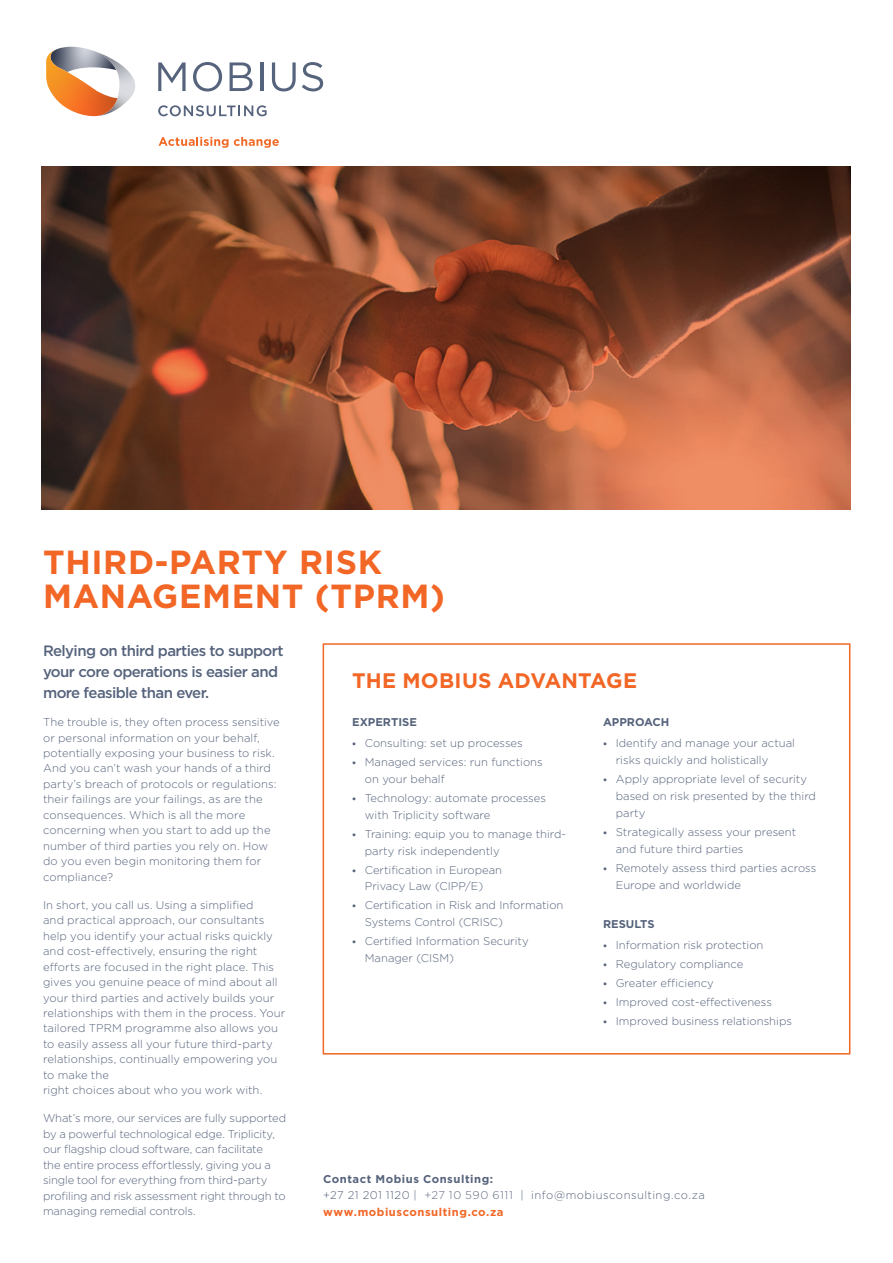
<style>
.page{position:relative;width:893px;height:1263px;background:#fff}
.page>*{position:absolute;margin:0;border:0;box-sizing:border-box;transform-origin:0 0}
.Heading{font:700 33.45px/33.5px "Gotham";letter-spacing:.02em;color:#f26626}
.Body{font:700 21px "Gotham";letter-spacing:.01em;color:#f26626}
.Body-2{font:500 15px/21px "Gotham";letter-spacing:-.04em;color:#56637c}
.Body-3{font:300 11.25px/15.5px "Gotham";color:#56637c}
.Body-4{font:300 11.25px/16.5px "Gotham";letter-spacing:.04em;color:#56637c}
.Body-5{font:700 11.25px "Gotham";color:#56637c}
.Body-6{font:700 11.25px "Gotham";letter-spacing:.05em;color:#56637c}
.s1{font-family:"Montserrat";font-weight:700}
.s2{color:#646d84}
.s3{font-weight:700;color:#f26626}
</style>
<div class="page">
<svg style="left:158px;top:62px;width:28px;height:29px"></svg>
<svg style="left:193px;top:62px;width:29px;height:29px"></svg>
<svg style="left:230px;top:62px;width:23px;height:29px"></svg>
<hr style="left:260px;top:62px;width:3px;height:29px;background:#56637c">
<svg style="left:272px;top:62px;width:24px;height:29px"></svg>
<svg style="left:302px;top:62px;width:21px;height:29px"></svg>
<svg style="left:158px;top:105px;width:109px;height:11px"></svg>
<svg style="left:159px;top:137px;width:120px;height:11px"></svg>
<img style="left:57px;top:47px;width:30px;height:2px">
<img style="left:117px;top:62px;width:18px;height:47px">
<img style="left:46px;top:49px;width:71px;height:67px">
<img style="left:42px;top:167px;width:808px;height:342px">
<div style="left:323px;top:643px;width:527px;height:411px;border:2px solid #f26626"></div>
<p class="Heading" style="left:43px;top:545px;width:403px">THIRD-PARTY RISK<br>MANAGEMENT (TPRM)</p>
<p class="Body-2" style="left:43px;top:640px;width:242px">Relying on third parties to support your core operations is easier and more feasible than ever.</p>
<p class="Body-3" style="left:43px;top:714px;width:238px">The trouble is, they often process sensitive or personal information on your behalf, potentially exposing your business to risk.<br>And you can’t wash your hands of a third party’s breach of protocols or regulations: their failings are your failings, as are the consequences. Which is all the more concerning when you start to add up the number of third parties you rely on. How do you even begin monitoring them for compliance?</p>
<p class="Body-3" style="left:43px;top:897px;width:244px">In short, you call us. Using a simplified<br>and practical approach, our consultants help you identify your actual risks quickly and cost-effectively, ensuring the right efforts are focused in the right place. This gives you genuine peace of mind about all your third parties and actively builds your relationships with them in the process. Your tailored TPRM programme also allows you to easily assess all your future third-party relationships, continually empowering you to make the<br>right choices about who you work with.</p>
<p class="Body-3" style="left:43px;top:1110px;width:245px">What’s more, our services are fully supported by a powerful technological edge. Triplicity, our flagship cloud software, can facilitate<br>the entire process effortlessly, giving you a single tool for everything from third-party profiling and risk assessment right through to managing remedial controls.</p>
<p class="Body" style="left:352px;top:668px;width:287px">THE MOBIUS ADVANTAGE</p>
<p class="Body-5" style="left:352px;top:715px;width:66px">EXPERTISE</p>
<p class="Body-3" style="left:352px;top:735px;width:172px"><span class="s1">•</span> Consulting: set up processes</p>
<p class="Body-3" style="left:365px;top:753px;width:179px;line-height:16.8px;text-indent:-13px"><span class="s1">•</span> Managed services: run functions on your behalf</p>
<p class="Body-3" style="left:365px;top:789px;width:183px;line-height:16.8px;text-indent:-13px"><span class="s1">•</span> Technology: automate processes with Triplicity software</p>
<p class="Body-3" style="left:365px;top:825px;width:203px;line-height:16.8px;text-indent:-13px"><span class="s1">•</span> Training: equip you to manage third&shy;party risk independently</p>
<p class="Body-3" style="left:352px;top:861px;width:152px;line-height:16.8px;text-align:center"><span class="s1">•</span> Certification in European<br>Privacy Law (CIPP/E)</p>
<p class="Body-3" style="left:365px;top:897px;width:200px;line-height:16.8px;text-indent:-13px"><span class="s1">•</span> Certification in Risk and Information<br>Systems Control (CRISC)</p>
<p class="Body-3" style="left:365px;top:933px;width:165px;line-height:16.8px;text-indent:-13px"><span class="s1">•</span> Certified Information Security<br>Manager (CISM)</p>
<p class="Body-5" style="left:603px;top:716px;width:68px">APPROACH</p>
<p class="Body-3" style="left:616px;top:735px;width:181px;line-height:16.8px;text-indent:-13px"><span class="s1">•</span> Identify and manage your actual risks quickly and holistically</p>
<p class="Body-3" style="left:616px;top:770px;width:202px;line-height:16.8px;text-indent:-13px"><span class="s1">•</span> Apply appropriate level of security based on risk presented by the third party</p>
<p class="Body-3" style="left:616px;top:823px;width:182px;line-height:16.8px;text-indent:-13px"><span class="s1">•</span> Strategically assess your present and future third parties</p>
<p class="Body-3" style="left:616px;top:859px;width:202px;line-height:16.8px;text-indent:-13px"><span class="s1">•</span> Remotely assess third parties across<br>Europe and worldwide</p>
<p class="Body-5" style="left:603px;top:918px;width:53px">RESULTS</p>
<p class="Body-3" style="left:603px;top:937px;width:162px"><span class="s1">•</span> Information risk protection</p>
<p class="Body-3" style="left:603px;top:956px;width:142px"><span class="s1">•</span> Regulatory compliance</p>
<p class="Body-3" style="left:603px;top:975px;width:112px"><span class="s1">•</span> Greater efficiency</p>
<p class="Body-3" style="left:603px;top:994px;width:170px"><span class="s1">•</span> Improved cost-effectiveness</p>
<p class="Body-3" style="left:603px;top:1013px;width:190px"><span class="s1">•</span> Improved business relationships</p>
<p class="Body-6" style="left:323px;top:1172px;width:172px">Contact Mobius Consulting:</p>
<p class="Body-4" style="left:323px;top:1186px;width:383px">+27 21 201 1120 | <span class="s2">+27 10 590 6111</span> | info@mobiusconsulting.co.za <span class="s3">www.mobiusconsulting.co.za</span></p>
</div>
